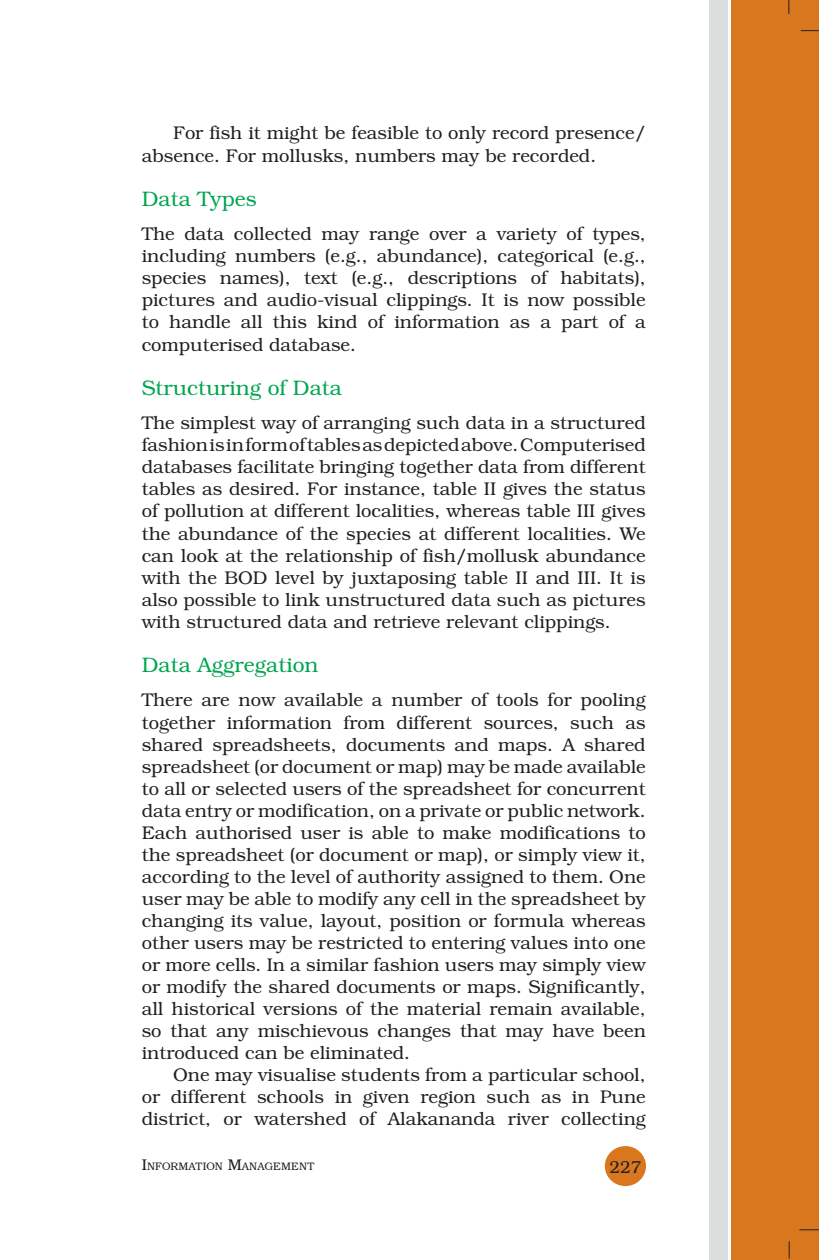
<style>
.page{position:relative;width:819px;height:1260px;background:#fff}
.page>*{position:absolute;margin:0;border:0;box-sizing:border-box;transform-origin:0 0}
.t1{font:300 21px "Bookman";color:#00a54f}
.t2{font:300 18.38px/22.1px "Bookman";color:#231f20;text-align:justify}
.t3{font:300 17.5px "Bookman IT Cby BT";color:#231f20}
.t4{font:300 11.03px "Bookman IT Cby BT";color:#231f20}
.s1{font-size:15.75px}
</style>
<div class="page">
<div style="left:731px;top:0;width:88px;height:1260px;background:#d9771f"></div>
<div style="left:709px;top:0;width:18px;height:1260px;background:#dcdddf"></div>
<div style="left:605px;top:1146px;width:41px;height:40px;background:#d9771f;border-radius:50%"></div>
<svg style="left:801px;top:30px;width:18px;height:1px"></svg>
<svg style="left:789px;top:0;width:1px;height:14px"></svg>
<svg style="left:799px;top:1229px;width:20px;height:1px"></svg>
<svg style="left:789px;top:1241px;width:1px;height:18px"></svg>
<p class="t2" style="left:142px;top:122px;width:506px;text-indent:31px">For fish it might be feasible to only record presence/ absence. For mollusks, numbers may be recorded.</p>
<p class="t1" style="left:142px;top:186px;width:117px">Data Types</p>
<p class="t2" style="left:142px;top:223px;width:506px">The data collected may range over a variety of types, including numbers (e.g., abundance), categorical (e.g., species names), text (e.g., descriptions of habitats), pictures and audio-visual clippings. It is now possible to handle all this kind of information as a part of a computerised database.</p>
<p class="t1" style="left:142px;top:375px;width:202px">Structuring of Data</p>
<p class="t2" style="left:142px;top:412px;width:506px">The simplest way of arranging such data in a structured fashion is in form of tables as depicted above. Computerised databases facilitate bringing together data from different tables as desired. For instance, table II gives the status of pollution at different localities, whereas table III gives the abundance of the species at different localities. We can look at the relationship of fish/mollusk abundance with the BOD level by juxtaposing table II and III. It is also possible to link unstructured data such as pictures with structured data and retrieve relevant clippings.</p>
<p class="t1" style="left:142px;top:652px;width:178px">Data Aggregation</p>
<p class="t2" style="left:142px;top:689px;width:506px">There are now available a number of tools for pooling together information from different sources, such as shared spreadsheets, documents and maps. A shared spreadsheet (or document or map) may be made available to all or selected users of the spreadsheet for concurrent data entry or modification, on a private or public network.<br>Each authorised user is able to make modifications to the spreadsheet (or document or map), or simply view it, according to the level of authority assigned to them. One user may be able to modify any cell in the spreadsheet by changing its value, layout, position or formula whereas other users may be restricted to entering values into one or more cells. In a similar fashion users may simply view or modify the shared documents or maps. Significantly, all historical versions of the material remain available, so that any mischievous changes that may have been introduced can be eliminated.</p>
<p class="t2" style="left:142px;top:1064px;width:506px;text-indent:31px">One may visualise students from a particular school, or different schools in given region such as in Pune district, or watershed of Alakananda river collecting</p>
<p class="t4" style="left:142px;top:1159px;width:174px"><span class="s1">I</span>NFORMATION <span class="s1">M</span>ANAGEMENT</p>
<p class="t3" style="left:609px;top:1157px;width:33px">227</p>
</div>
